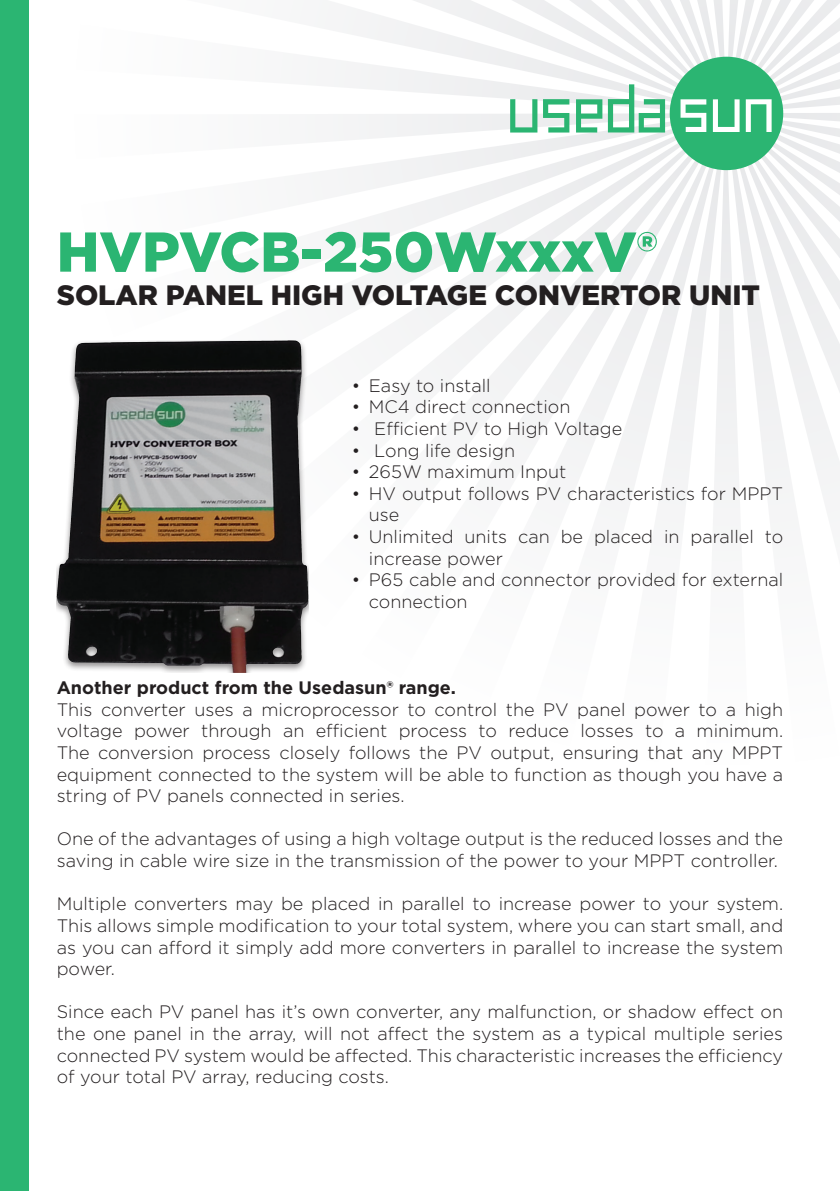
<style>
.page{position:relative;width:840px;height:1191px;background:#fff}
.page>*{position:absolute;margin:0;border:0;box-sizing:border-box;transform-origin:0 0}
.t1{font:900 56px "Gotham";color:#2bb572}
.t2{font:900 28px "Gotham";color:#231f20}
.t3{font:300 18px/21.6px "Gotham";color:#231f20}
.t4{font:700 18px "Gotham";color:#231f20}
</style>
<div class="page">
<svg style="left:308px;top:0;width:531px;height:612px"></svg>
<div style="left:669px;top:57px;width:113px;height:113px;background:#2bb572;border-radius:50%"></div>
<svg style="left:510px;top:99px;width:59px;height:33px"></svg>
<svg style="left:575px;top:84px;width:89px;height:48px"></svg>
<svg style="left:680px;top:99px;width:26px;height:33px"></svg>
<svg style="left:712px;top:99px;width:27px;height:33px"></svg>
<svg style="left:745px;top:99px;width:26px;height:33px"></svg>
<div style="left:57px;top:340px;width:251px;height:333px;background:#231f20;opacity:.5"></div>
<img style="left:60px;top:340px;width:227px;height:225px">
<div style="left:0;top:0;width:28px;height:1191px;background:#2bb572"></div>
<h1 class="t1" style="left:57px;top:213px;width:601px">HVPVCB-250WxxxV®</h1>
<h2 class="t2" style="left:57px;top:276px;width:704px">SOLAR PANEL HIGH VOLTAGE CONVERTOR UNIT</h2>
<p class="t3" style="left:351px;top:374px;width:140px">• Easy to install</p>
<p class="t3" style="left:351px;top:396px;width:220px">• MC4 direct connection</p>
<p class="t3" style="left:351px;top:417px;width:272px">• Efficient PV to High Voltage</p>
<p class="t3" style="left:351px;top:439px;width:165px">• Long life design</p>
<p class="t3" style="left:351px;top:460px;width:216px">• 265W maximum Input</p>
<p class="t3" style="left:369px;top:482px;width:415px;text-indent:-17px">• HV output follows PV characteristics for MPPT use</p>
<p class="t3" style="left:369px;top:525px;width:415px;text-indent:-17px">• Unlimited units can be placed in parallel to increase power</p>
<p class="t3" style="left:369px;top:568px;width:415px;text-indent:-17px">• P65 cable and connector provided for external connection</p>
<p class="t4" style="left:57px;top:676px;width:400px">Another product from the Usedasun® range.</p>
<p class="t3" style="left:57px;top:698px;width:727px;text-align:justify">This converter uses a microprocessor to control the PV panel power to a high voltage power through an efficient process to reduce losses to a minimum.<br>The conversion process closely follows the PV output, ensuring that any MPPT equipment connected to the system will be able to function as though you have a string of PV panels connected in series.</p>
<p class="t3" style="left:57px;top:828px;width:727px">One of the advantages of using a high voltage output is the reduced losses and the saving in cable wire size in the transmission of the power to your MPPT controller.</p>
<p class="t3" style="left:57px;top:892px;width:727px;text-align:justify">Multiple converters may be placed in parallel to increase power to your system.<br>This allows simple modification to your total system, where you can start small, and as you can afford it simply add more converters in parallel to increase the system power.</p>
<p class="t3" style="left:57px;top:1000px;width:727px;text-align:justify">Since each PV panel has it’s own converter, any malfunction, or shadow effect on the one panel in the array, will not affect the system as a typical multiple series connected PV system would be affected. This characteristic increases the efficiency of your total PV array, reducing costs.</p>
</div>
